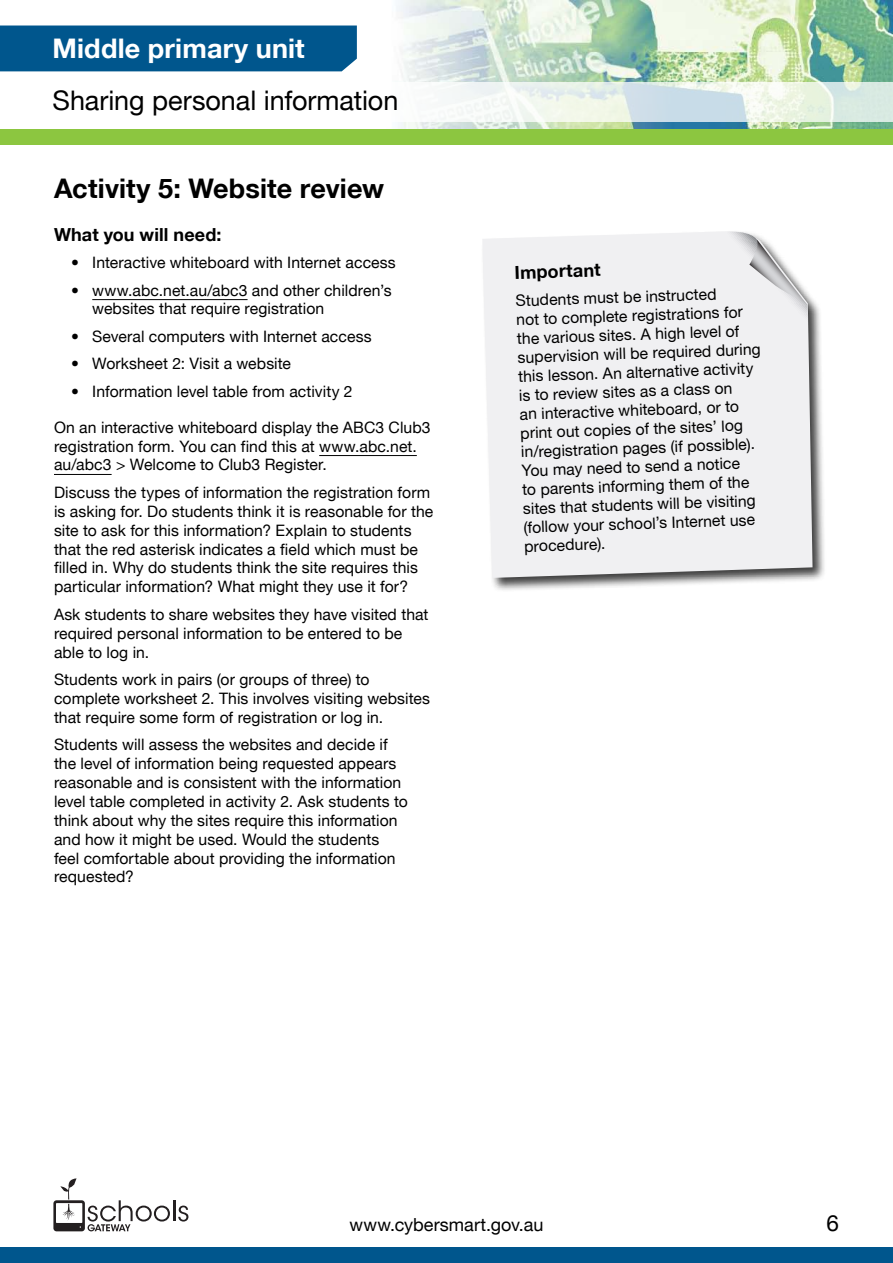
<style>
.page{position:relative;width:893px;height:1263px;background:#fff}
.page>*{position:absolute;margin:0;border:0;box-sizing:border-box;transform-origin:0 0}
.t1{font:27px "Helvetica Neue LT";color:#000}
.Content_Header{font:700 27px "Helvetica Neue LT";letter-spacing:.005em;color:#000}
.t2{font:700 27px "Helvetica Neue LT";letter-spacing:.005em;color:#fff}
.t3{font:22.5px "Helvetica Neue LT";color:#000}
.Content_Sub_Heading{font:700 18px "Helvetica Neue LT";letter-spacing:.005em;color:#000}
.t4{font:18px "Helvetica Neue LT";color:#000}
.Content_Copy{font:15.75px/18.9px "Helvetica Neue LT";letter-spacing:.005em;color:#000}
.Content_Bullet_Point{font:15.75px/18.9px "Helvetica Neue LT";letter-spacing:.005em;color:#000}
</style>
<div class="page">
<img style="left:0;top:0;width:893px;height:129px">
<div style="left:0;top:1248px;width:893px;height:15px;background:#00568d"></div>
<div style="left:0;top:129px;width:893px;height:16px;background:#8cc640"></div>
<svg style="left:0;top:82px;width:893px;height:39px"></svg>
<div style="left:0;top:26px;width:357px;height:45px;background:#00568d"></div>
<hr style="left:92px;top:299px;width:156px;height:1px;background:#000">
<hr style="left:319px;top:455px;width:98px;height:1px;background:#000">
<hr style="left:54px;top:474px;width:58px;height:1px;background:#000">
<div style="left:480px;top:229px;width:346px;height:363px;background:#000;opacity:.75"></div>
<div style="left:482px;top:231px;width:330px;height:347px;background:#f0f0f2"></div>
<svg style="left:727px;top:232px;width:82px;height:100px"></svg>
<svg style="left:53px;top:1178px;width:117px;height:53px"></svg>
<hr style="left:173px;top:1200px;width:2px;height:21px;background:#231f20">
<svg style="left:178px;top:1205px;width:10px;height:16px"></svg>
<h1 class="t2" style="left:53px;top:31px;width:254px">Middle primary unit</h1>
<h1 class="t1" style="left:53px;top:84px;width:347px">Sharing personal information</h1>
<h1 class="Content_Header" style="left:54px;top:172px;width:332px">Activity 5: Website review</h1>
<h2 class="Content_Sub_Heading" style="left:54px;top:223px;width:169px">What you will need:</h2>
<p class="Content_Bullet_Point" style="left:71px;top:253px;width:326px">• Interactive whiteboard with Internet access</p>
<p class="Content_Bullet_Point" style="left:92px;top:280px;width:301px;text-indent:-21px">• www.abc.net.au/abc3 and other children’s websites that require registration</p>
<p class="Content_Bullet_Point" style="left:71px;top:327px;width:302px">• Several computers with Internet access</p>
<p class="Content_Bullet_Point" style="left:71px;top:354px;width:222px">• Worksheet 2: Visit a website</p>
<p class="Content_Bullet_Point" style="left:71px;top:381px;width:283px">• Information level table from activity 2</p>
<p class="Content_Copy" style="left:54px;top:417px;width:378px">On an interactive whiteboard display the ABC3 Club3 registration form. You can find this at www.abc.net. au/abc3 &gt; Welcome to Club3 Register.</p>
<p class="Content_Copy" style="left:54px;top:482px;width:381px">Discuss the types of information the registration form is asking for. Do students think it is reasonable for the site to ask for this information? Explain to students that the red asterisk indicates a field which must be filled in. Why do students think the site requires this particular information? What might they use it for?</p>
<p class="Content_Copy" style="left:54px;top:604px;width:376px">Ask students to share websites they have visited that required personal information to be entered to be able to log in.</p>
<p class="Content_Copy" style="left:54px;top:670px;width:377px">Students work in pairs (or groups of three) to complete worksheet 2. This involves visiting websites that require some form of registration or log in.</p>
<p class="Content_Copy" style="left:54px;top:735px;width:355px">Students will assess the websites and decide if the level of information being requested appears reasonable and is consistent with the information level table completed in activity 2. Ask students to think about why the sites require this information and how it might be used. Would the students feel comfortable about providing the information requested?</p>
<h2 class="Content_Sub_Heading" style="left:514px;top:261px;width:87px;rotate:-2deg">Important</h2>
<p class="Content_Copy" style="left:515px;top:291px;width:245px;rotate:-2deg">Students must be instructed<br>not to complete registrations for the various sites. A high level of supervision will be required during this lesson. An alternative activity is to review sites as a class on<br>an interactive whiteboard, or to print out copies of the sites’ log in/registration pages (if possible).<br>You may need to send a notice<br>to parents informing them of the sites that students will be visiting (follow your school’s Internet use procedure).</p>
<p class="t4" style="left:350px;top:1214px;width:195px">www.cybersmart.gov.au</p>
<h2 class="t3" style="left:826px;top:1209px;width:14px">6</h2>
</div>
